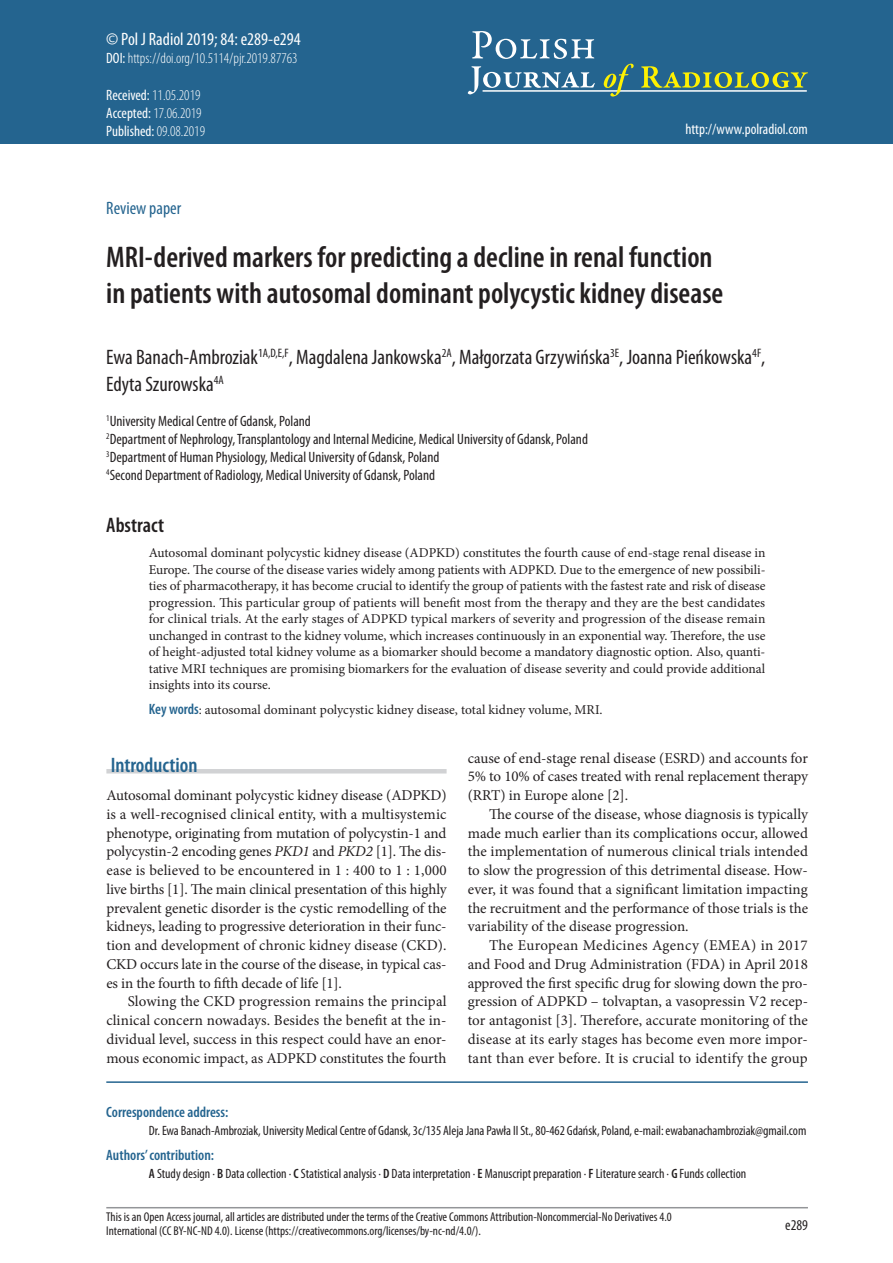
<style>
.page{position:relative;width:893px;height:1263px;background:#fff}
.page>*{position:absolute;margin:0;border:0;box-sizing:border-box;transform-origin:0 0}
.t1{font:600 condensed 30px/36px "Myriad Pro";color:#231f20}
.t2{font:condensed 21px/27px "Myriad Pro";color:#231f20}
.t3{font:600 condensed 21px "Myriad Pro";color:#24648f}
.t4{font:600 condensed 21px "Myriad Pro";color:#231f20}
.t5{font:condensed 18px "Myriad Pro";color:#fff}
.t6{font:condensed 18px "Myriad Pro";color:#24648f}
.t7{font:15px/18.8px "Minion Pro";letter-spacing:-.005em;color:#231f20;text-align:justify}
.t8{font:condensed 15px/18px "Myriad Pro";color:#231f20}
.t9{font:300 condensed 15px/18px "Myriad Pro";color:#fff}
.t10{font:600 condensed 15px "Myriad Pro";color:#24648f}
.t11{font:condensed 15px "Myriad Pro";color:#fff}
.t12{font:13.5px/16.5px "Minion Pro";letter-spacing:-.005em;color:#231f20;text-align:justify}
.t13{font:condensed 13.5px "Myriad Pro";letter-spacing:-.005em;color:#231f20}
.t14{font:condensed 12.75px/14.2px "Myriad Pro";color:#231f20}
.s1{font-weight:400}
.s2{font-family:"Myriad Pro";font-weight:600;font-stretch:condensed;font-size:15px;color:#24648f}
.s3{font-style:italic}
.s4{font-weight:600}
</style>
<div class="page">
<hr style="left:106px;top:1207px;width:702px;height:1px;background:#939598">
<div style="left:0;top:0;width:893px;height:144px;background:#24648f"></div>
<svg style="left:472px;top:31px;width:122px;height:28px"></svg>
<svg style="left:468px;top:66px;width:127px;height:28px"></svg>
<hr style="left:483px;top:90px;width:324px;height:2px;background:#fff">
<svg style="left:604px;top:64px;width:30px;height:33px"></svg>
<svg style="left:641px;top:66px;width:167px;height:22px"></svg>
<hr style="left:106px;top:1081px;width:702px;height:2px;background:#24648f">
<hr style="left:106px;top:769px;width:341px;height:4px;background:#d1d2d4">
<p class="t5" style="left:106px;top:28px;width:196px">© Pol J Radiol 2019; 84: e289-e294</p>
<p class="t9" style="left:106px;top:48px;width:193px"><span class="s1">DOI:</span> https://doi.org/10.5114/pjr.2019.87763</p>
<p class="t9" style="left:106px;top:86px;width:100px"><span class="s1">Received:</span> 11.05.2019<br><span class="s1">Accepted:</span> 17.06.2019<br><span class="s1">Published:</span> 09.08.2019</p>
<p class="t11" style="left:685px;top:120px;width:124px">http://www.polradiol.com</p>
<p class="t6" style="left:106px;top:197px;width:76px">Review paper</p>
<h1 class="t1" style="left:106px;top:238px;width:619px">MRI-derived markers for predicting a decline in renal function in patients with autosomal dominant polycystic kidney disease</h1>
<h2 class="t2" style="left:106px;top:343px;width:660px">Ewa Banach-Ambroziak<sup>1A,D,E,F</sup>, Magdalena Jankowska<sup>2A</sup>, Małgorzata Grzywińska<sup>3E</sup>, Joanna Pieńkowska<sup>4F</sup>,<br>Edyta Szurowska<sup>4A</sup></h2>
<p class="t8" style="left:106px;top:411px;width:483px"><sup>1</sup>University Medical Centre of Gdansk, Poland<br><sup>2</sup>Department of Nephrology, Transplantology and Internal Medicine, Medical University of Gdansk, Poland <sup>3</sup>Department of Human Physiology, Medical University of Gdansk, Poland<br><sup>4</sup>Second Department of Radiology, Medical University of Gdansk, Poland</p>
<h2 class="t4" style="left:106px;top:512px;width:59px">Abstract</h2>
<p class="t12" style="left:149px;top:545px;width:618px">Autosomal dominant polycystic kidney disease (ADPKD) constitutes the fourth cause of end-stage renal disease in Europe. The course of the disease varies widely among patients with ADPKD. Due to the emergence of new possibili&shy;ties of pharmacotherapy, it has become crucial to identify the group of patients with the fastest rate and risk of disease progression. This particular group of patients will benefit most from the therapy and they are the best candidates for clinical trials. At the early stages of ADPKD typical markers of severity and progression of the disease remain unchanged in contrast to the kidney volume, which increases continuously in an exponential way. Therefore, the use of height-adjusted total kidney volume as a biomarker should become a mandatory diagnostic option. Also, quanti&shy;tative MRI techniques are promising biomarkers for the evaluation of disease severity and could provide additional insights into its course.</p>
<p class="t12" style="left:149px;top:702px;width:455px"><span class="s2">Key words</span>: autosomal dominant polycystic kidney disease, total kidney volume, MRI.</p>
<h2 class="t3" style="left:111px;top:752px;width:88px">Introduction</h2>
<p class="t7" style="left:106px;top:786px;width:342px">Autosomal dominant polycystic kidney disease (ADPKD) is a well-recognised clinical entity, with a multisystemic phenotype, originating from mutation of polycystin-1 and polycystin-2 encoding genes <span class="s3">PKD1</span> and <span class="s3">PKD2</span> [1]. The dis&shy;ease is believed to be encountered in 1 : 400 to 1 : 1,000 live births [1]. The main clinical presentation of this highly prevalent genetic disorder is the cystic remodelling of the kidneys, leading to progressive deterioration in their func&shy;tion and development of chronic kidney disease (CKD).<br>CKD occurs late in the course of the disease, in typical cas&shy;es in the fourth to fifth decade of life [1].</p>
<p class="t7" style="left:106px;top:992px;width:342px;text-indent:21px">Slowing the CKD progression remains the principal clinical concern nowadays. Besides the benefit at the in&shy;dividual level, success in this respect could have an enor&shy;mous economic impact, as ADPKD constitutes the fourth</p>
<p class="t7" style="left:468px;top:748px;width:342px">cause of end-stage renal disease (ESRD) and accounts for 5% to 10% of cases treated with renal replacement therapy (RRT) in Europe alone [2].</p>
<p class="t7" style="left:468px;top:805px;width:342px;text-indent:21px">The course of the disease, whose diagnosis is typically made much earlier than its complications occur, allowed the implementation of numerous clinical trials intended to slow the progression of this detrimental disease. How&shy;ever, it was found that a significant limitation impacting the recruitment and the performance of those trials is the variability of the disease progression.</p>
<p class="t7" style="left:468px;top:936px;width:342px;text-indent:21px">The European Medicines Agency (EMEA) in 2017 and Food and Drug Administration (FDA) in April 2018 approved the first specific drug for slowing down the pro&shy;gression of ADPKD – tolvaptan, a vasopressin V2 recep&shy;tor antagonist [3]. Therefore, accurate monitoring of the disease at its early stages has become even more impor&shy;tant than ever before. It is crucial to identify the group</p>
<p class="t10" style="left:106px;top:1103px;width:124px">Correspondence address:</p>
<p class="t13" style="left:149px;top:1122px;width:659px">Dr. Ewa Banach-Ambroziak, University Medical Centre of Gdansk, 3c/135 Aleja Jana Pawła II St., 80-462 Gdańsk, Poland, e-mail: ewabanachambroziak@gmail.com</p>
<p class="t10" style="left:106px;top:1146px;width:109px">Authors’ contribution:</p>
<p class="t13" style="left:149px;top:1165px;width:599px"><span class="s4">A</span> Study design ∙ <span class="s4">B</span> Data collection ∙ <span class="s4">C</span> Statistical analysis ∙ <span class="s4">D</span> Data interpretation ∙ <span class="s4">E</span> Manuscript preparation ∙ <span class="s4">F</span> Literature search ∙ <span class="s4">G</span> Funds collection</p>
<p class="t14" style="left:106px;top:1209px;width:567px">This is an Open Access journal, all articles are distributed under the terms of the Creative Commons Attribution-Noncommercial-No Derivatives 4.0<br>International (CC BY-NC-ND 4.0). License (https://creativecommons.org/licenses/by-nc-nd/4.0/).</p>
<p class="t8" style="left:785px;top:1216px;width:24px">e289</p>
</div>
